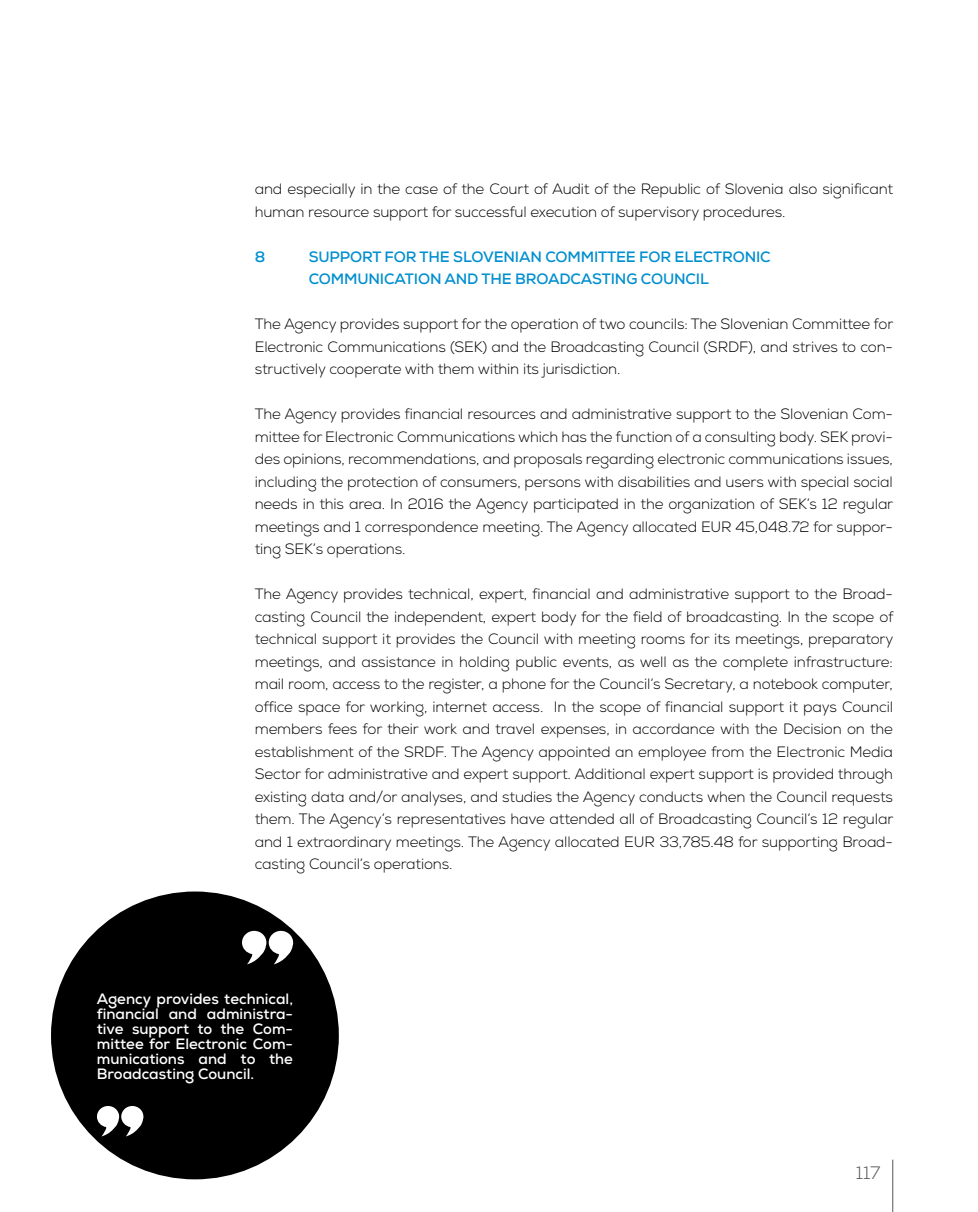
<style>
.page{position:relative;width:978px;height:1212px;background:#fff}
.page>*{position:absolute;margin:0;border:0;box-sizing:border-box;transform-origin:0 0}
.t1{font:300 18px "Nexa";color:#575756}
.t2{font:300 15px/22.5px "Nexa";letter-spacing:-.01em;color:#000;text-align:justify}
.t3{font:700 15px/15px "Nexa";color:#fff;text-align:justify}
.t4{font:700 15px/22.5px "Nexa";letter-spacing:-.01em;color:#008fcf}
</style>
<div class="page">
<hr style="left:892px;top:1160px;width:1px;height:52px;background:#575756">
<div style="left:51px;top:891px;width:288px;height:288px;background:#000;border-radius:50%"></div>
<svg style="left:97px;top:1106px;width:46px;height:30px"></svg>
<svg style="left:242px;top:931px;width:51px;height:33px"></svg>
<p class="t2" style="left:255px;top:178px;width:640px">and especially in the case of the Court of Audit of the Republic of Slovenia also significant human resource support for successful execution of supervisory procedures.</p>
<p class="t4" style="left:255px;top:245px;width:12px">8</p>
<p class="t4" style="left:309px;top:245px;width:463px">SUPPORT FOR THE SLOVENIAN COMMITTEE FOR ELECTRONIC<br>COMMUNICATION AND THE BROADCASTING COUNCIL</p>
<p class="t2" style="left:255px;top:313px;width:640px">The Agency provides support for the operation of two councils: The Slovenian Committee for Electronic Communications (SEK) and the Broadcasting Council (SRDF), and strives to con&shy;structively cooperate with them within its jurisdiction.</p>
<p class="t2" style="left:255px;top:403px;width:640px">The Agency provides financial resources and administrative support to the Slovenian Com&shy;mittee for Electronic Communications which has the function of a consulting body. SEK provi&shy;des opinions, recommendations, and proposals regarding electronic communications issues, including the protection of consumers, persons with disabilities and users with special social needs in this area. In 2016 the Agency participated in the organization of SEK’s 12 regular meetings and 1 correspondence meeting. The Agency allocated EUR 45,048.72 for suppor&shy;ting SEK’s operations.</p>
<p class="t2" style="left:255px;top:583px;width:640px">The Agency provides technical, expert, financial and administrative support to the Broad&shy;casting Council the independent, expert body for the field of broadcasting. In the scope of technical support it provides the Council with meeting rooms for its meetings, preparatory meetings, and assistance in holding public events, as well as the complete infrastructure: mail room, access to the register, a phone for the Council’s Secretary, a notebook computer, office space for working, internet access. In the scope of financial support it pays Council members fees for their work and travel expenses, in accordance with the Decision on the establishment of the SRDF. The Agency appointed an employee from the Electronic Media Sector for administrative and expert support. Additional expert support is provided through existing data and/or analyses, and studies the Agency conducts when the Council requests them. The Agency’s representatives have attended all of Broadcasting Council’s 12 regular and 1 extraordinary meetings. The Agency allocated EUR 33,785.48 for supporting Broad&shy;casting Council’s operations.</p>
<p class="t3" style="left:97px;top:991px;width:198px">Agency provides technical, financial and administra&shy;tive support to the Com&shy;mittee for Electronic Com&shy;munications and to the Broadcasting Council.</p>
<p class="t1" style="left:856px;top:1162px;width:26px">117</p>
</div>
